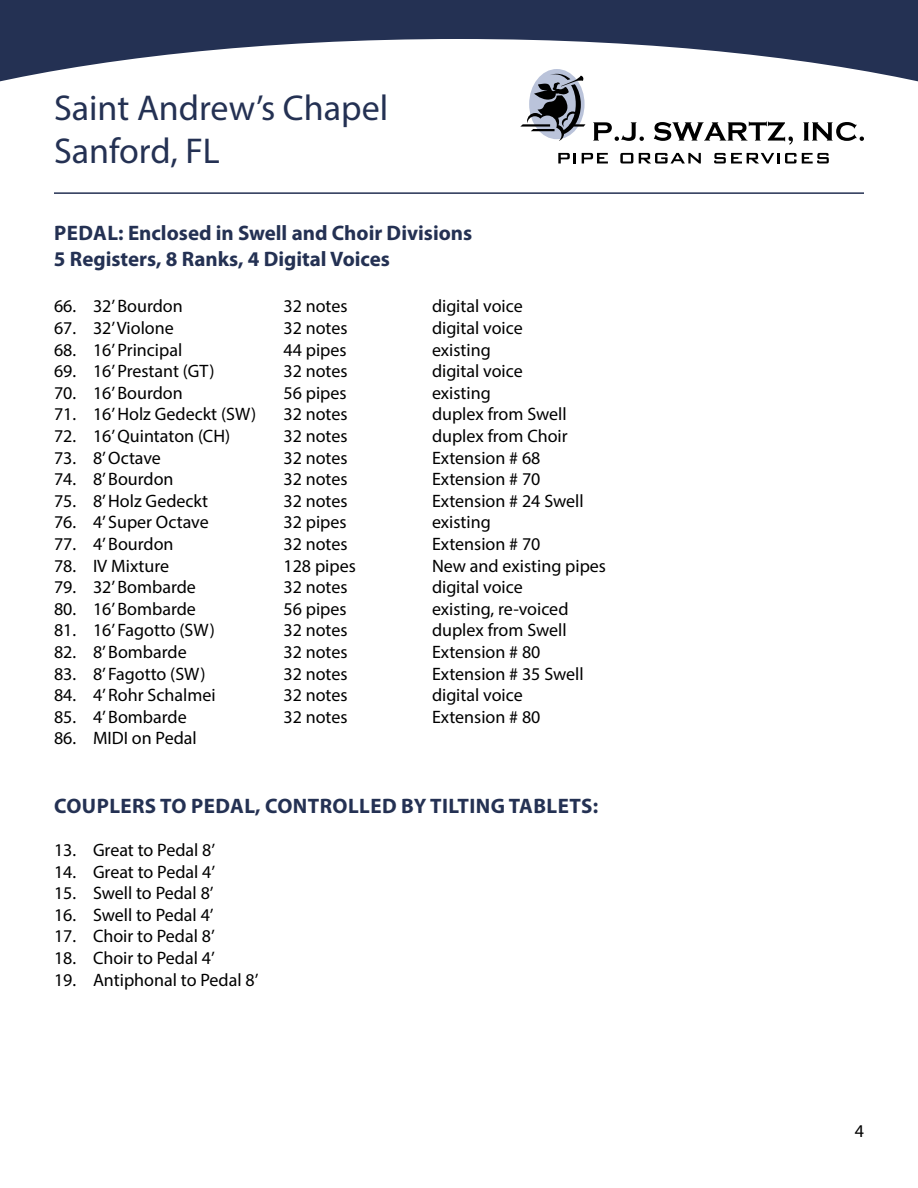
<style>
.page{position:relative;width:918px;height:1188px;background:#fff}
.page>*{position:absolute;margin:0;border:0;box-sizing:border-box;transform-origin:0 0}
.t1{font:36px/43.2px "Myriad Pro";color:#243153}
.t2{font:700 21px/25.2px "Myriad Pro";color:#243153}
.t3{font:700 21px "Myriad Pro";letter-spacing:.02em;color:#243153}
.t4{font:18px "Myriad Pro";color:#000}
</style>
<div class="page">
<div style="left:0;top:0;width:918px;height:134px;background:#243153"></div>
<svg style="left:0;top:39px;width:918px;height:125px;fill:#fff"></svg>
<svg style="left:520px;top:72px;width:65px;height:69px;background:#989ca5"></svg>
<svg style="left:593px;top:122px;width:51px;height:19px"></svg>
<svg style="left:654px;top:121px;width:139px;height:24px"></svg>
<svg style="left:803px;top:122px;width:61px;height:19px"></svg>
<svg style="left:558px;top:153px;width:18px;height:11px"></svg>
<svg style="left:582px;top:153px;width:26px;height:11px"></svg>
<svg style="left:620px;top:153px;width:13px;height:11px"></svg>
<svg style="left:639px;top:153px;width:62px;height:11px"></svg>
<svg style="left:714px;top:153px;width:115px;height:11px"></svg>
<hr style="left:54px;top:192px;width:810px;height:2px;background:#243153">
<h1 class="t1" style="left:54px;top:86px;width:336px">Saint Andrew’s Chapel<br>Sanford, FL</h1>
<p class="t2" style="left:54px;top:220px;width:420px">PEDAL: Enclosed in Swell and Choir Divisions<br>5 Registers, 8 Ranks, 4 Digital Voices</p>
<p class="t4" style="left:54px;top:295px;width:130px">66. 32’ Bourdon</p>
<p class="t4" style="left:284px;top:295px;width:66px">32 notes</p>
<p class="t4" style="left:432px;top:295px;width:92px">digital voice</p>
<p class="t4" style="left:54px;top:317px;width:121px">67. 32’ Violone</p>
<p class="t4" style="left:284px;top:317px;width:66px">32 notes</p>
<p class="t4" style="left:432px;top:317px;width:92px">digital voice</p>
<p class="t4" style="left:54px;top:338px;width:130px">68. 16’ Principal</p>
<p class="t4" style="left:284px;top:338px;width:65px">44 pipes</p>
<p class="t4" style="left:432px;top:338px;width:60px">existing</p>
<p class="t4" style="left:54px;top:360px;width:162px">69. 16’ Prestant (GT)</p>
<p class="t4" style="left:284px;top:360px;width:66px">32 notes</p>
<p class="t4" style="left:432px;top:360px;width:92px">digital voice</p>
<p class="t4" style="left:54px;top:382px;width:130px">70. 16’ Bourdon</p>
<p class="t4" style="left:284px;top:382px;width:65px">56 pipes</p>
<p class="t4" style="left:432px;top:382px;width:60px">existing</p>
<p class="t4" style="left:54px;top:403px;width:204px">71. 16’ Holz Gedeckt (SW)</p>
<p class="t4" style="left:284px;top:403px;width:66px">32 notes</p>
<p class="t4" style="left:432px;top:403px;width:136px">duplex from Swell</p>
<p class="t4" style="left:54px;top:425px;width:178px">72. 16’ Quintaton (CH)</p>
<p class="t4" style="left:284px;top:425px;width:66px">32 notes</p>
<p class="t4" style="left:432px;top:425px;width:137px">duplex from Choir</p>
<p class="t4" style="left:54px;top:446px;width:108px">73. 8’ Octave</p>
<p class="t4" style="left:284px;top:446px;width:66px">32 notes</p>
<p class="t4" style="left:432px;top:446px;width:110px">Extension # 68</p>
<p class="t4" style="left:54px;top:468px;width:121px">74. 8’ Bourdon</p>
<p class="t4" style="left:284px;top:468px;width:66px">32 notes</p>
<p class="t4" style="left:432px;top:468px;width:110px">Extension # 70</p>
<p class="t4" style="left:54px;top:490px;width:155px">75. 8’ Holz Gedeckt</p>
<p class="t4" style="left:284px;top:490px;width:66px">32 notes</p>
<p class="t4" style="left:432px;top:490px;width:153px">Extension # 24 Swell</p>
<p class="t4" style="left:54px;top:511px;width:156px">76. 4’ Super Octave</p>
<p class="t4" style="left:284px;top:511px;width:65px">32 pipes</p>
<p class="t4" style="left:432px;top:511px;width:60px">existing</p>
<p class="t4" style="left:54px;top:533px;width:121px">77. 4’ Bourdon</p>
<p class="t4" style="left:284px;top:533px;width:66px">32 notes</p>
<p class="t4" style="left:432px;top:533px;width:110px">Extension # 70</p>
<p class="t4" style="left:54px;top:554px;width:117px">78. IV Mixture</p>
<p class="t4" style="left:284px;top:554px;width:74px">128 pipes</p>
<p class="t4" style="left:432px;top:554px;width:176px">New and existing pipes</p>
<p class="t4" style="left:54px;top:576px;width:143px">79. 32’ Bombarde</p>
<p class="t4" style="left:284px;top:576px;width:66px">32 notes</p>
<p class="t4" style="left:432px;top:576px;width:92px">digital voice</p>
<p class="t4" style="left:54px;top:598px;width:143px">80. 16’ Bombarde</p>
<p class="t4" style="left:284px;top:598px;width:65px">56 pipes</p>
<p class="t4" style="left:432px;top:598px;width:138px">existing, re-voiced</p>
<p class="t4" style="left:54px;top:619px;width:162px">81. 16’ Fagotto (SW)</p>
<p class="t4" style="left:284px;top:619px;width:66px">32 notes</p>
<p class="t4" style="left:432px;top:619px;width:136px">duplex from Swell</p>
<p class="t4" style="left:54px;top:641px;width:134px">82. 8’ Bombarde</p>
<p class="t4" style="left:284px;top:641px;width:66px">32 notes</p>
<p class="t4" style="left:432px;top:641px;width:110px">Extension # 80</p>
<p class="t4" style="left:54px;top:662px;width:153px">83. 8’ Fagotto (SW)</p>
<p class="t4" style="left:284px;top:662px;width:66px">32 notes</p>
<p class="t4" style="left:432px;top:662px;width:153px">Extension # 35 Swell</p>
<p class="t4" style="left:54px;top:684px;width:163px">84. 4’ Rohr Schalmei</p>
<p class="t4" style="left:284px;top:684px;width:66px">32 notes</p>
<p class="t4" style="left:432px;top:684px;width:92px">digital voice</p>
<p class="t4" style="left:54px;top:706px;width:134px">85. 4’ Bombarde</p>
<p class="t4" style="left:284px;top:706px;width:66px">32 notes</p>
<p class="t4" style="left:432px;top:706px;width:110px">Extension # 80</p>
<p class="t4" style="left:54px;top:727px;width:144px">86. MIDI on Pedal</p>
<p class="t3" style="left:54px;top:792px;width:546px">COUPLERS TO PEDAL, CONTROLLED BY TILTING TABLETS:</p>
<p class="t4" style="left:54px;top:839px;width:163px">13. Great to Pedal 8’</p>
<p class="t4" style="left:54px;top:860px;width:163px">14. Great to Pedal 4’</p>
<p class="t4" style="left:54px;top:882px;width:161px">15. Swell to Pedal 8’</p>
<p class="t4" style="left:54px;top:904px;width:161px">16. Swell to Pedal 4’</p>
<p class="t4" style="left:54px;top:925px;width:162px">17. Choir to Pedal 8’</p>
<p class="t4" style="left:54px;top:947px;width:162px">18. Choir to Pedal 4’</p>
<p class="t4" style="left:54px;top:968px;width:206px">19. Antiphonal to Pedal 8’</p>
<p class="t4" style="left:855px;top:1120px;width:11px">4</p>
</div>
